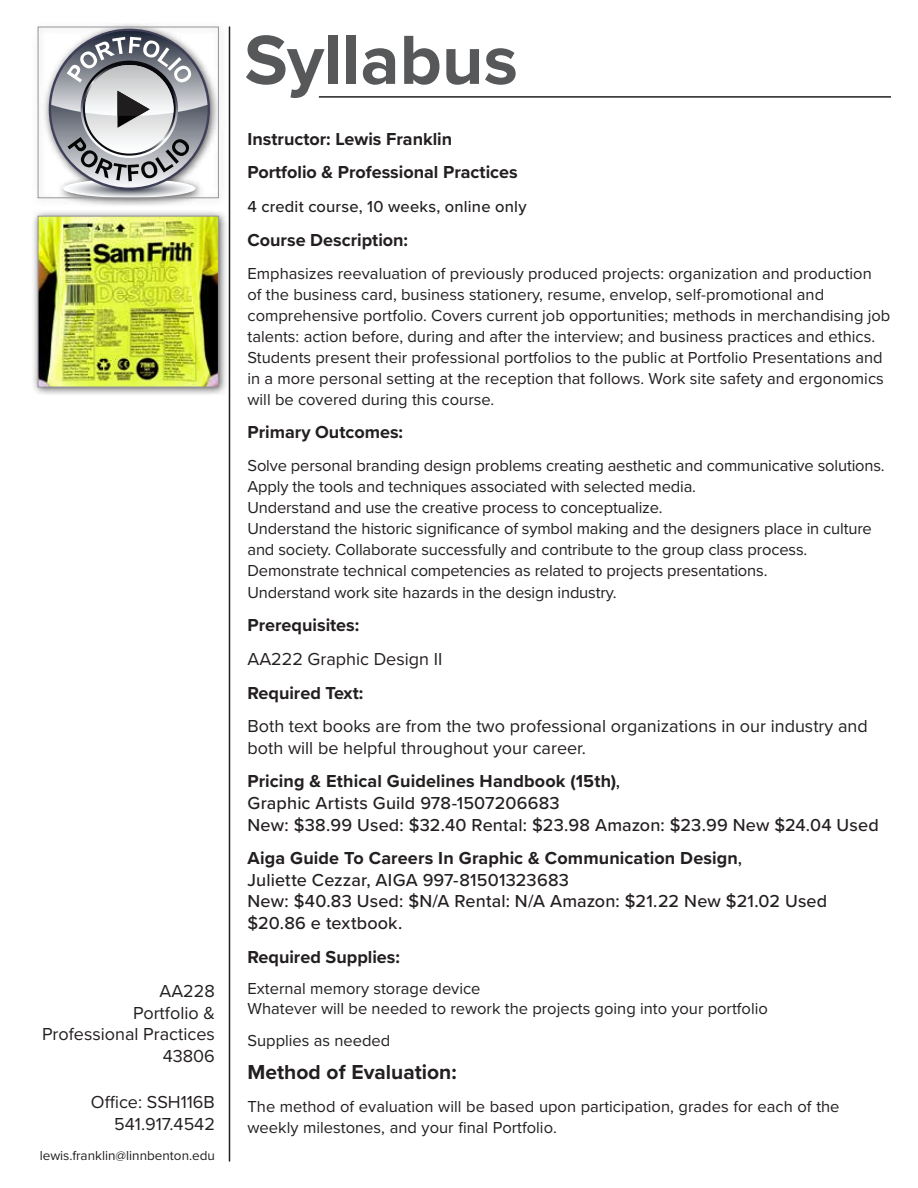
<style>
.page{position:relative;width:918px;height:1188px;background:#fff}
.page>*{position:absolute;margin:0;border:0;box-sizing:border-box;transform-origin:0 0}
.t1{font:700 72px "Proxima Nova";color:#57585a}
.t2{font:700 21px "Proxima Nova";color:#231f20}
.t3{font:500 18px/21.6px "Proxima Nova";letter-spacing:.01em;color:#231f20}
.t4{font:18px/21.6px "Proxima Nova";color:#231f20;text-align:right}
.t5{font:700 18px "Proxima Nova";color:#231f20}
.t6{font:16.5px/21px "Proxima Nova";color:#231f20}
.t7{font:500 16.5px "Proxima Nova";letter-spacing:.01em;color:#231f20}
.t8{font:13.5px "Proxima Nova";color:#231f20}
.s1{font-weight:700}
</style>
<div class="page">
<hr style="left:229px;top:27px;width:1px;height:1134px;background:#231f20">
<div style="left:31px;top:20px;width:197px;height:187px;background:#231f20;opacity:.75"></div>
<svg style="left:51px;top:31px;width:157px;height:157px"></svg>
<div style="left:85px;top:65px;width:89px;height:89px;background:#ebeced;border-radius:44px"></div>
<svg style="left:51px;top:31px;width:156px;height:97px"></svg>
<svg style="left:63px;top:137px;width:133px;height:59px"></svg>
<div style="left:38px;top:27px;width:181px;height:171px;border:1px solid #939598"></div>
<div style="left:31px;top:209px;width:197px;height:188px;background:#231f20;opacity:.75"></div>
<img style="left:40px;top:218px;width:177px;height:167px">
<div style="left:38px;top:216px;width:181px;height:171px;border:1px solid #939598"></div>
<hr style="left:319px;top:96px;width:572px;height:2px;background:#231f20">
<p class="t4" style="left:42px;top:979px;width:174px">AA228<br>Portfolio &amp;<br>Professional Practices<br>43806</p>
<p class="t4" style="left:91px;top:1091px;width:125px">Office: SSH116B<br>541.917.4542</p>
<p class="t8" style="left:40px;top:1145px;width:177px">lewis.franklin@linnbenton.edu</p>
<p class="t1" style="left:244px;top:6px;width:275px">Syllabus</p>
<p class="t5" style="left:248px;top:125px;width:206px">Instructor: Lewis Franklin</p>
<p class="t5" style="left:248px;top:159px;width:272px">Portfolio &amp; Professional Practices</p>
<p class="t7" style="left:248px;top:194px;width:281px">4 credit course, 10 weeks, online only</p>
<p class="t5" style="left:248px;top:226px;width:162px">Course Description:</p>
<p class="t6" style="left:248px;top:262px;width:644px">Emphasizes reevaluation of previously produced projects: organization and production<br>of the business card, business stationery, resume, envelop, self-promotional and comprehensive portfolio. Covers current job opportunities; methods in merchandising job talents: action before, during and after the interview; and business practices and ethics.<br>Students present their professional portfolios to the public at Portfolio Presentations and in a more personal setting at the reception that follows. Work site safety and ergonomics will be covered during this course.</p>
<p class="t5" style="left:248px;top:419px;width:157px">Primary Outcomes:</p>
<p class="t6" style="left:248px;top:454px;width:639px">Solve personal branding design problems creating aesthetic and communicative solutions.<br>Apply the tools and techniques associated with selected media.<br>Understand and use the creative process to conceptualize.<br>Understand the historic significance of symbol making and the designers place in culture and society. Collaborate successfully and contribute to the group class process.<br>Demonstrate technical competencies as related to projects presentations.<br>Understand work site hazards in the design industry.</p>
<p class="t5" style="left:248px;top:612px;width:113px">Prerequisites:</p>
<p class="t4" style="left:248px;top:647px;width:196px">AA222 Graphic Design II</p>
<p class="t5" style="left:248px;top:679px;width:117px">Required Text:</p>
<p class="t4" style="left:248px;top:715px;width:622px;text-align:left">Both text books are from the two professional organizations in our industry and both will be helpful throughout your career.</p>
<p class="t3" style="left:248px;top:770px;width:633px"><span class="s1">Pricing &amp; Ethical Guidelines Handbook (15th)</span>,<br>Graphic Artists Guild 978-1507206683<br>New: $38.99 Used: $32.40 Rental: $23.98 Amazon: $23.99 New $24.04 Used</p>
<p class="t3" style="left:248px;top:847px;width:581px"><span class="s1">Aiga Guide To Careers In Graphic &amp; Communication Design</span>,<br>Juliette Cezzar, AIGA 997-81501323683<br>New: $40.83 Used: $N/A Rental: N/A Amazon: $21.22 New $21.02 Used $20.86 e textbook.</p>
<p class="t5" style="left:248px;top:943px;width:154px">Required Supplies:</p>
<p class="t6" style="left:248px;top:978px;width:522px;line-height:19.8px">External memory storage device<br>Whatever will be needed to rework the projects going into your portfolio</p>
<p class="t6" style="left:248px;top:1029px;width:144px">Supplies as needed</p>
<p class="t2" style="left:248px;top:1056px;width:211px">Method of Evaluation:</p>
<p class="t6" style="left:248px;top:1095px;width:594px">The method of evaluation will be based upon participation, grades for each of the weekly milestones, and your final Portfolio.</p>
</div>
